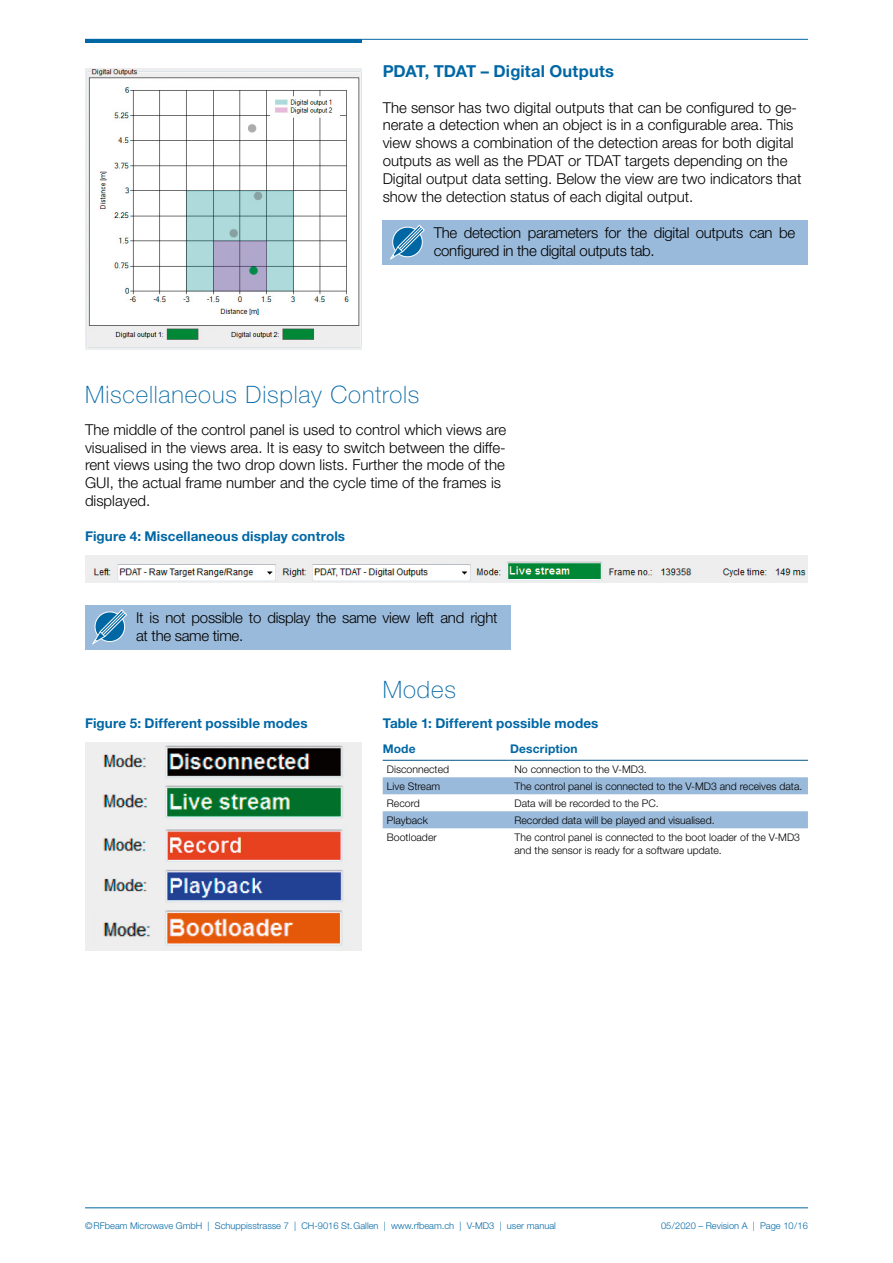
<style>
.page{position:relative;width:893px;height:1263px;background:#fff}
.page>*{position:absolute;margin:0;border:0;box-sizing:border-box;transform-origin:0 0}
.t1{font:100 24px "Helvetica Neue LT Std";letter-spacing:.035em;color:#0067a5}
.t2{font:700 16.5px "Helvetica Neue LT Std";letter-spacing:.01em;color:#0067a5}
.t3{font:300 15px/17.9px "Helvetica Neue LT Std";color:#000}
.t4{font:300 15px/17.9px "Helvetica Neue LT Std";letter-spacing:-.02em;color:#000}
.t5{font:700 13.5px "Helvetica Neue LT Std";letter-spacing:.01em;color:#0067a5}
.t6{font:700 12px "Helvetica Neue LT Std";letter-spacing:.01em;color:#0067a5}
.t7{font:300 10.5px/13.5px "Helvetica Neue LT Std";color:#000}
.t8{font:300 9.3px "Helvetica Neue LT Std";color:#0067a5}
</style>
<div class="page">
<hr style="left:85px;top:1207px;width:723px;height:1px;background:#0067a5">
<hr style="left:85px;top:39px;width:723px;height:1px;background:#0067a5">
<hr style="left:85px;top:39px;width:276px;height:4px;background:#0067a5">
<img style="left:85px;top:68px;width:276px;height:281px">
<img style="left:85px;top:742px;width:276px;height:208px">
<div style="left:383px;top:220px;width:425px;height:45px;background:#9abadb"></div>
<svg style="left:389px;top:224px;width:36px;height:36px"></svg>
<img style="left:85px;top:555px;width:723px;height:28px">
<div style="left:85px;top:605px;width:425px;height:44px;background:#9abadb"></div>
<svg style="left:92px;top:609px;width:35px;height:36px"></svg>
<svg style="left:383px;top:777px;width:425px;height:51px"></svg>
<hr style="left:383px;top:760px;width:127px;height:1px;background:#058">
<hr style="left:510px;top:760px;width:298px;height:1px;background:#058">
<p class="t2" style="left:383px;top:61px;width:233px">PDAT, TDAT – Digital Outputs</p>
<p class="t3" style="left:383px;top:98px;width:420px">The sensor has two digital outputs that can be configured to ge&shy;nerate a detection when an object is in a configurable area. This view shows a combination of the detection areas for both digital outputs as well as the PDAT or TDAT targets depending on the Digital output data setting. Below the view are two indicators that show the detection status of each digital output.</p>
<p class="t4" style="left:434px;top:224px;width:363px">The detection parameters for the digital outputs can be configured in the digital outputs tab.</p>
<h1 class="t1" style="left:85px;top:380px;width:336px">Miscellaneous Display Controls</h1>
<p class="t3" style="left:85px;top:420px;width:423px">The middle of the control panel is used to control which views are visualised in the views area. It is easy to switch between the diffe&shy;rent views using the two drop down lists. Further the mode of the GUI, the actual frame number and the cycle time of the frames is displayed.</p>
<p class="t5" style="left:85px;top:528px;width:262px">Figure 4: Miscellaneous display controls</p>
<p class="t4" style="left:136px;top:608px;width:363px">It is not possible to display the same view left and right at the same time.</p>
<h1 class="t1" style="left:383px;top:675px;width:75px">Modes</h1>
<p class="t5" style="left:85px;top:715px;width:224px">Figure 5: Different possible modes</p>
<p class="t5" style="left:383px;top:715px;width:217px">Table 1: Different possible modes</p>
<p class="t6" style="left:383px;top:741px;width:34px">Mode</p>
<p class="t6" style="left:510px;top:741px;width:69px">Description</p>
<p class="t7" style="left:387px;top:762px;width:64px">Disconnected</p>
<p class="t7" style="left:514px;top:762px;width:134px">No connection to the V-MD3.</p>
<p class="t7" style="left:387px;top:779px;width:55px">Live Stream</p>
<p class="t7" style="left:514px;top:779px;width:289px">The control panel is connected to the V-MD3 and receives data.</p>
<p class="t7" style="left:387px;top:796px;width:34px">Record</p>
<p class="t7" style="left:514px;top:796px;width:146px">Data will be recorded to the PC.</p>
<p class="t7" style="left:387px;top:813px;width:43px">Playback</p>
<p class="t7" style="left:514px;top:813px;width:202px">Recorded data will be played and visualised.</p>
<p class="t7" style="left:387px;top:830px;width:51px">Bootloader</p>
<p class="t7" style="left:514px;top:830px;width:287px">The control panel is connected to the boot loader of the V-MD3 and the sensor is ready for a software update.</p>
<p class="t8" style="left:85px;top:1220px;width:472px">©RFbeam Microwave GmbH | Schuppisstrasse 7 | CH-9016 St.Gallen | www.rfbeam.ch | V-MD3 | user manual</p>
<p class="t8" style="left:661px;top:1220px;width:148px">05/2020 – Revision A | Page 10/16</p>
</div>
